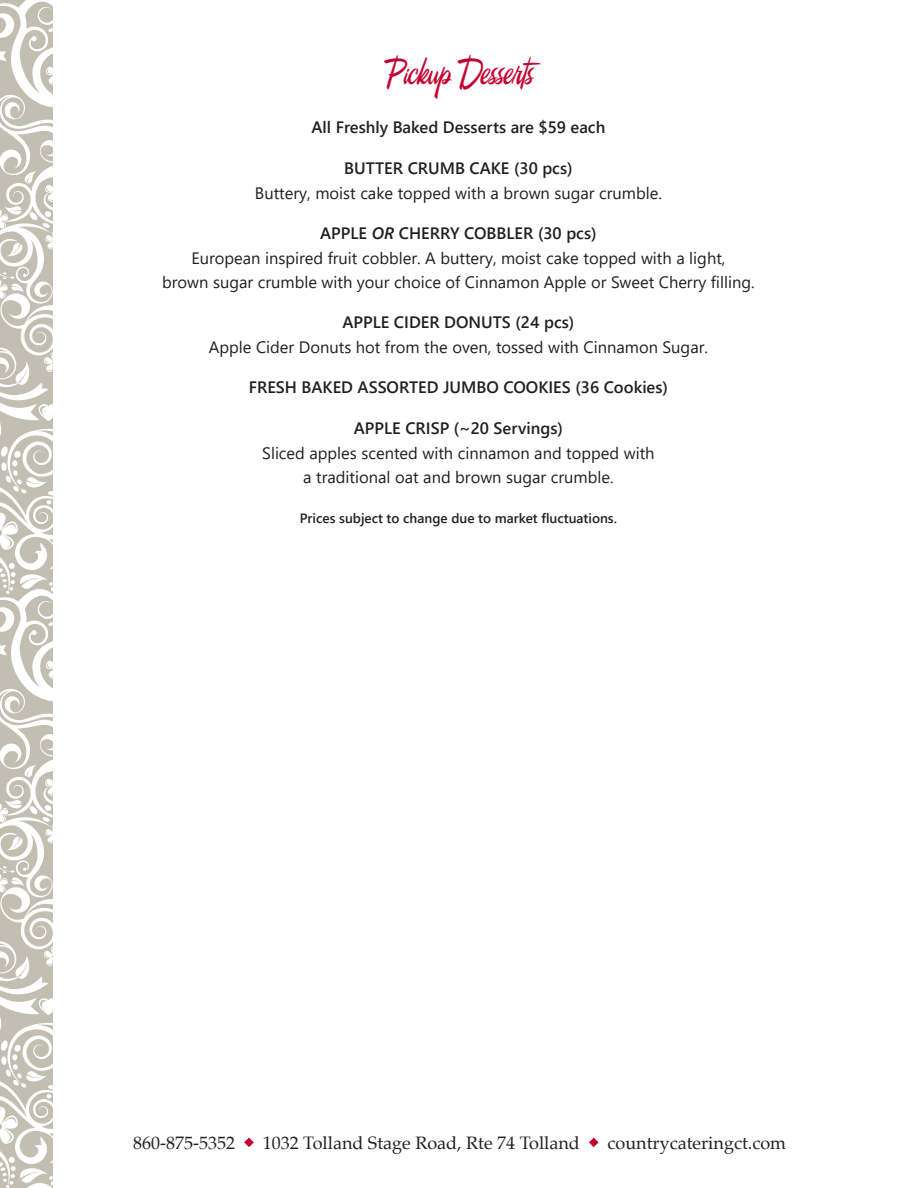
<style>
.page{position:relative;width:918px;height:1188px;background:#fff}
.page>*{position:absolute;margin:0;border:0;box-sizing:border-box;transform-origin:0 0}
.Default{font:37.5px "A&S Signwriter";color:#c5002e}
.t1{font:18px "Palatino";color:#231f20}
.menu_items{font:16.5px/24px "Segoe UI";color:#231f20;text-align:center}
.menu_titles{font:600 16.5px "Segoe UI";color:#231f20}
.fine_print{font:600 13.5px "Segoe UI";color:#231f20}
.s1{font-style:italic}
</style>
<div class="page">
<svg style="left:244px;top:1138px;width:10px;height:9px"></svg>
<svg style="left:589px;top:1138px;width:10px;height:9px"></svg>
<svg style="left:0;top:0;width:53px;height:1188px;fill:#c2bfb2"></svg>
<p class="Default" style="left:385px;top:54px;width:149px">Pickup Desserts</p>
<p class="menu_titles" style="left:311px;top:112px;width:295px">All Freshly Baked Desserts are $59 each</p>
<p class="menu_titles" style="left:344px;top:152px;width:230px">BUTTER CRUMB CAKE (30 pcs)</p>
<p class="menu_items" style="left:255px;top:179px;width:409px">Buttery, moist cake topped with a brown sugar crumble.</p>
<p class="menu_titles" style="left:320px;top:217px;width:278px">APPLE <span class="s1">OR</span> CHERRY COBBLER (30 pcs)</p>
<p class="menu_items" style="left:162px;top:245px;width:594px">European inspired fruit cobbler. A buttery, moist cake topped with a light,<br>brown sugar crumble with your choice of Cinnamon Apple or Sweet Cherry filling.</p>
<p class="menu_titles" style="left:342px;top:307px;width:233px">APPLE CIDER DONUTS (24 pcs)</p>
<p class="menu_items" style="left:209px;top:334px;width:501px">Apple Cider Donuts hot from the oven, tossed with Cinnamon Sugar.</p>
<p class="menu_titles" style="left:249px;top:372px;width:421px">FRESH BAKED ASSORTED JUMBO COOKIES (36 Cookies)</p>
<p class="menu_titles" style="left:354px;top:412px;width:211px">APPLE CRISP (~20 Servings)</p>
<p class="menu_items" style="left:262px;top:439px;width:394px">Sliced apples scented with cinnamon and topped with a traditional oat and brown sugar crumble.</p>
<p class="fine_print" style="left:300px;top:505px;width:319px">Prices subject to change due to market fluctuations.</p>
<p class="t1" style="left:133px;top:1128px;width:103px">860-875-5352</p>
<p class="t1" style="left:263px;top:1128px;width:319px">1032 Tolland Stage Road, Rte 74 Tolland</p>
<p class="t1" style="left:608px;top:1128px;width:180px">countrycateringct.com</p>
</div>
